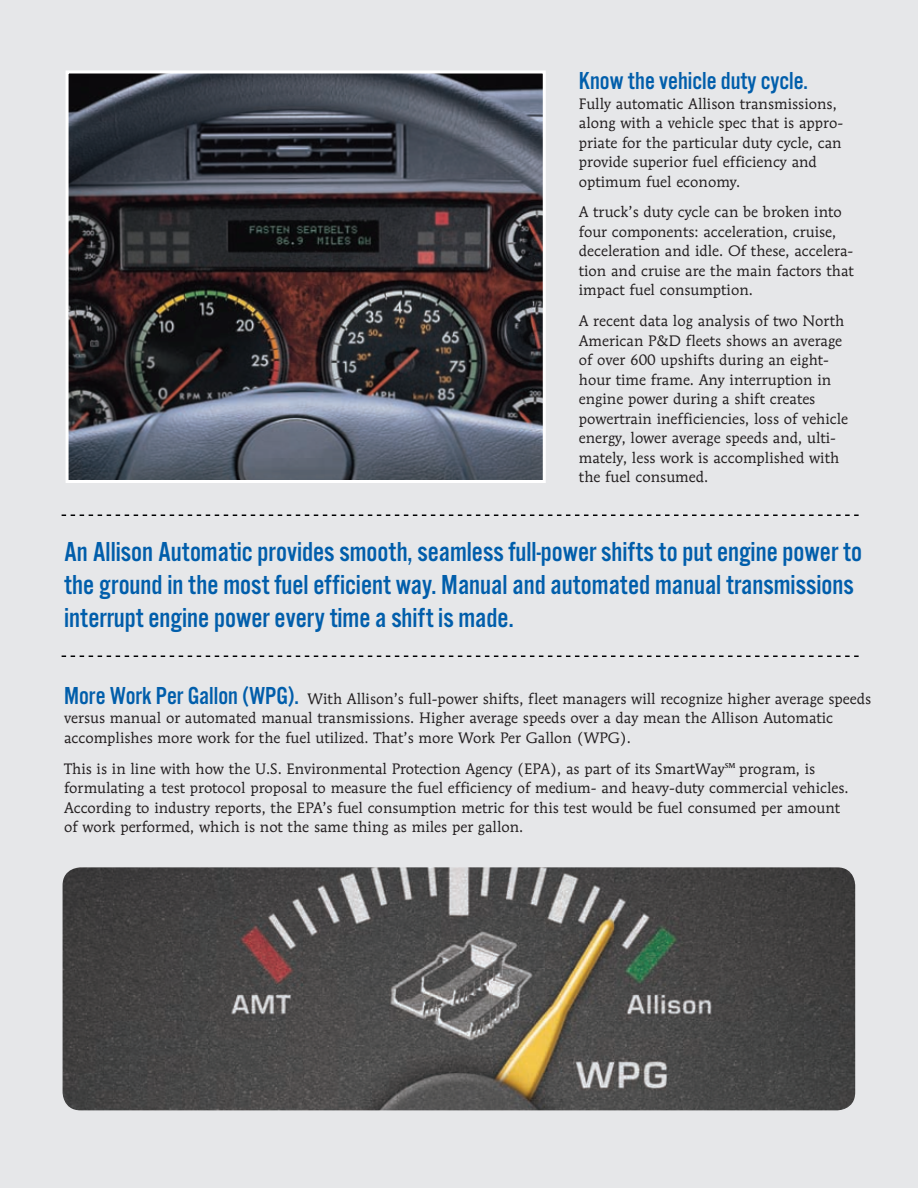
<style>
.page{position:relative;width:918px;height:1188px;background:#e6e7e9}
.page>*{position:absolute;margin:0;border:0;box-sizing:border-box;transform-origin:0 0}
.t1{font:28.5px/33px "Alternate Gothic EF No Three";color:#015eab}
.t2{font:25.5px "Alternate Gothic EF No Three";color:#015eab}
.t3{font:15px/19.5px "Mendoza Roman";color:#231f20}
.s1{font-family:"Alternate Gothic EF No Three";font-size:25.5px;color:#015eab}
</style>
<div class="page">
<img style="left:70px;top:74px;width:472px;height:405px">
<div style="left:66px;top:70px;width:480px;height:413px;border:3px solid #fff"></div>
<svg style="left:61px;top:514px;width:798px;height:2px"></svg>
<svg style="left:61px;top:656px;width:798px;height:1px"></svg>
<img style="left:63px;top:867px;width:792px;height:243px">
<h2 class="t2" style="left:579px;top:68px;width:231px">Know the vehicle duty cycle.</h2>
<p class="t3" style="left:579px;top:94px;width:266px">Fully automatic Allison transmissions, along with a vehicle spec that is appro&shy;priate for the particular duty cycle, can provide superior fuel efficiency and optimum fuel economy.</p>
<p class="t3" style="left:579px;top:202px;width:277px">A truck’s duty cycle can be broken into four components: acceleration, cruise, deceleration and idle. Of these, accelera&shy;tion and cruise are the main factors that impact fuel consumption.</p>
<p class="t3" style="left:579px;top:311px;width:271px">A recent data log analysis of two North American P&amp;D fleets shows an average of over 600 upshifts during an eight&shy;hour time frame. Any interruption in engine power during a shift creates powertrain inefficiencies, loss of vehicle energy, lower average speeds and, ulti&shy;mately, less work is accomplished with the fuel consumed.</p>
<h1 class="t1" style="left:64px;top:535px;width:800px">An Allison Automatic provides smooth, seamless full-power shifts to put engine power to the ground in the most fuel efficient way. Manual and automated manual transmissions interrupt engine power every time a shift is made.</h1>
<p class="t3" style="left:64px;top:689px;width:809px"><span class="s1">More Work Per Gallon (WPG).</span> With Allison’s full-power shifts, fleet managers will recognize higher average speeds versus manual or automated manual transmissions. Higher average speeds over a day mean the Allison Automatic accomplishes more work for the fuel utilized. That’s more Work Per Gallon (WPG).</p>
<p class="t3" style="left:64px;top:758px;width:786px">This is in line with how the U.S. Environmental Protection Agency (EPA), as part of its SmartWay<sup>SM</sup> program, is formulating a test protocol proposal to measure the fuel efficiency of medium- and heavy-duty commercial vehicles.<br>According to industry reports, the EPA’s fuel consumption metric for this test would be fuel consumed per amount of work performed, which is not the same thing as miles per gallon.</p>
</div>
